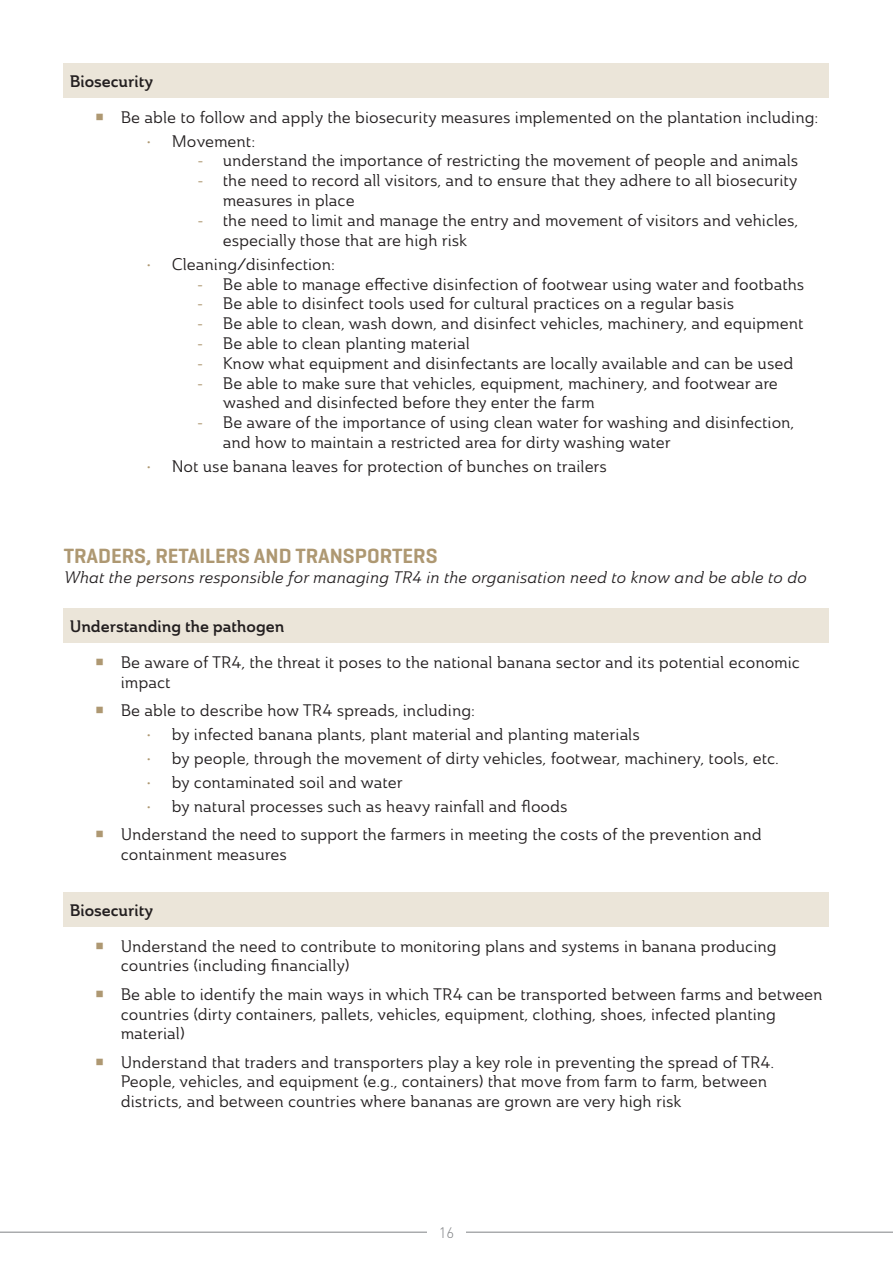
<style>
.page{position:relative;width:893px;height:1263px;background:#fff}
.page>*{position:absolute;margin:0;border:0;box-sizing:border-box;transform-origin:0 0}
.t1{font:600 21px "Geogrotesque";color:#ae9872}
.t2{font:16.5px/19.8px "Ainslie Nor Reg";color:#231f20}
.t3{font:16.5px "Ainslie Nor Reg It";color:#231f20}
.t4{font:16.5px "Ainslie Nor Dem";color:#231f20}
.t5{font:300 15px "DIN Pro";color:#808285}
.s1{color:#ae9872}
</style>
<div class="page">
<hr style="left:0;top:1232px;width:893px;height:1px;background:#808285">
<div style="left:427px;top:1218px;width:39px;height:28px;background:#fff"></div>
<div style="left:64px;top:64px;width:765px;height:34px;background:#ebe5d9"></div>
<div style="left:64px;top:609px;width:765px;height:34px;background:#ebe5d9"></div>
<div style="left:64px;top:893px;width:765px;height:34px;background:#ebe5d9"></div>
<p class="t4" style="left:70px;top:70px;width:85px">Biosecurity</p>
<p class="t2" style="left:121px;top:107px;width:699px">Be able to follow and apply the biosecurity measures implemented on the plantation including:</p>
<p class="t2" style="left:146px;top:131px;width:110px"><span class="s1">•</span> Movement:</p>
<p class="t2" style="left:197px;top:151px;width:602px"><span class="s1">-</span> understand the importance of restricting the movement of people and animals</p>
<p class="t2" style="left:223px;top:170px;width:576px;text-indent:-26px"><span class="s1">-</span> the need to record all visitors, and to ensure that they adhere to all biosecurity measures in place</p>
<p class="t2" style="left:223px;top:210px;width:577px;text-indent:-26px"><span class="s1">-</span> the need to limit and manage the entry and movement of visitors and vehicles, especially those that are high risk</p>
<p class="t2" style="left:146px;top:254px;width:190px"><span class="s1">•</span> Cleaning/disinfection:</p>
<p class="t2" style="left:197px;top:274px;width:608px"><span class="s1">-</span> Be able to manage effective disinfection of footwear using water and footbaths</p>
<p class="t2" style="left:197px;top:294px;width:538px"><span class="s1">-</span> Be able to disinfect tools used for cultural practices on a regular basis</p>
<p class="t2" style="left:197px;top:313px;width:608px"><span class="s1">-</span> Be able to clean, wash down, and disinfect vehicles, machinery, and equipment</p>
<p class="t2" style="left:197px;top:333px;width:274px"><span class="s1">-</span> Be able to clean planting material</p>
<p class="t2" style="left:197px;top:353px;width:598px"><span class="s1">-</span> Know what equipment and disinfectants are locally available and can be used</p>
<p class="t2" style="left:223px;top:373px;width:557px;text-indent:-26px"><span class="s1">-</span> Be able to make sure that vehicles, equipment, machinery, and footwear are washed and disinfected before they enter the farm</p>
<p class="t2" style="left:223px;top:412px;width:573px;text-indent:-26px"><span class="s1">-</span> Be aware of the importance of using clean water for washing and disinfection, and how to maintain a restricted area for dirty washing water</p>
<p class="t2" style="left:146px;top:456px;width:462px"><span class="s1">•</span> Not use banana leaves for protection of bunches on trailers</p>
<p class="t1" style="left:64px;top:543px;width:375px">TRADERS, RETAILERS AND TRANSPORTERS</p>
<p class="t3" style="left:64px;top:567px;width:744px">What the persons responsible for managing TR4 in the organisation need to know and be able to do</p>
<p class="t4" style="left:70px;top:615px;width:216px">Understanding the pathogen</p>
<p class="t2" style="left:121px;top:652px;width:681px">Be aware of TR4, the threat it poses to the national banana sector and its potential economic impact</p>
<p class="t2" style="left:121px;top:700px;width:356px">Be able to describe how TR4 spreads, including:</p>
<p class="t2" style="left:146px;top:724px;width:495px"><span class="s1">•</span> by infected banana plants, plant material and planting materials</p>
<p class="t2" style="left:146px;top:748px;width:634px"><span class="s1">•</span> by people, through the movement of dirty vehicles, footwear, machinery, tools, etc.</p>
<p class="t2" style="left:146px;top:772px;width:258px"><span class="s1">•</span> by contaminated soil and water</p>
<p class="t2" style="left:121px;top:792px;width:643px;line-height:28.3px;text-indent:26px"><span class="s1">•</span> by natural processes such as heavy rainfall and floods<br>Understand the need to support the farmers in meeting the costs of the prevention and</p>
<p class="t2" style="left:121px;top:844px;width:167px">containment measures</p>
<p class="t4" style="left:70px;top:899px;width:85px">Biosecurity</p>
<p class="t2" style="left:121px;top:936px;width:657px">Understand the need to contribute to monitoring plans and systems in banana producing countries (including financially)</p>
<p class="t2" style="left:121px;top:984px;width:703px">Be able to identify the main ways in which TR4 can be transported between farms and between countries (dirty containers, pallets, vehicles, equipment, clothing, shoes, infected planting material)</p>
<p class="t2" style="left:121px;top:1052px;width:655px">Understand that traders and transporters play a key role in preventing the spread of TR4.<br>People, vehicles, and equipment (e.g., containers) that move from farm to farm, between districts, and between countries where bananas are grown are very high risk</p>
<p class="t5" style="left:439px;top:1222px;width:17px">16</p>
</div>
